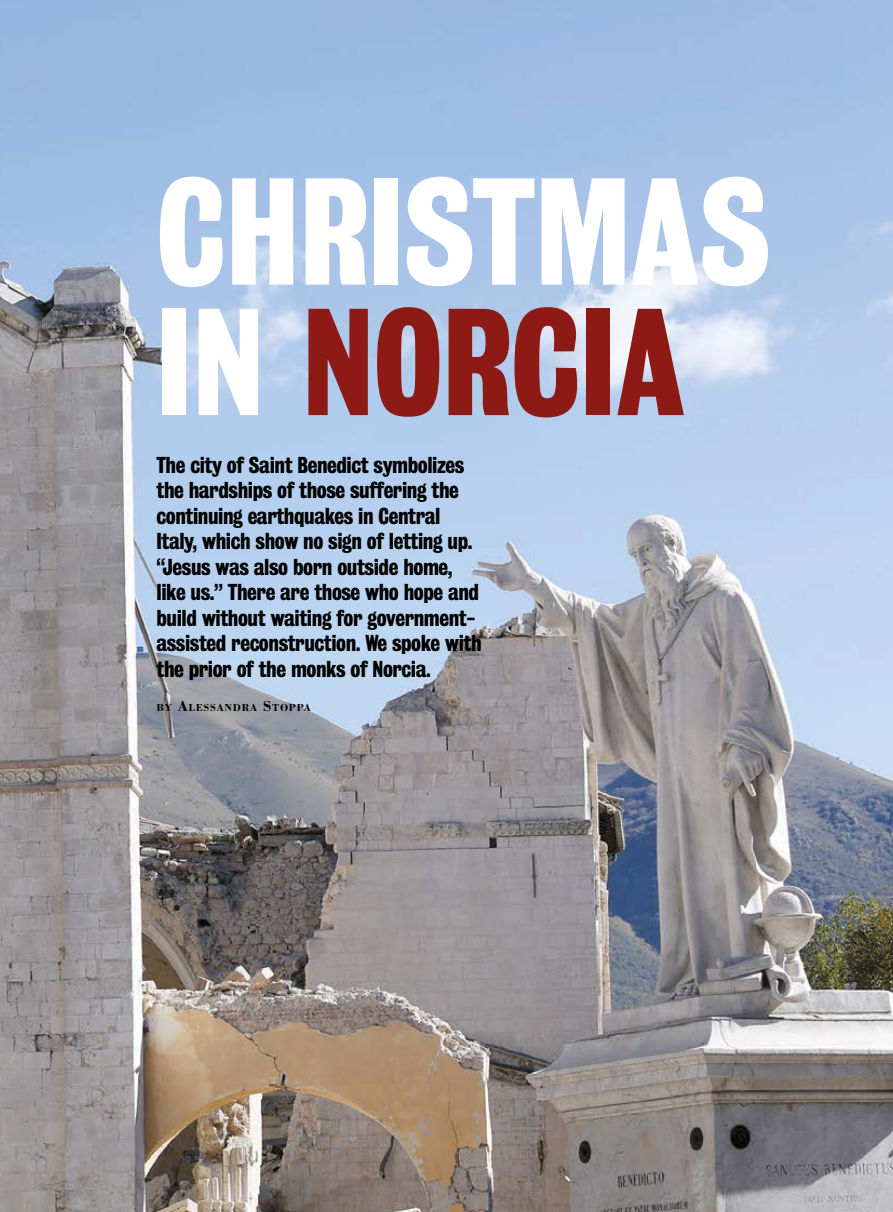
<style>
.page{position:relative;width:893px;height:1212px;background:#fff}
.page>*{position:absolute;margin:0;border:0;box-sizing:border-box;transform-origin:0 0}
.t1{font:138.3px "Bureau Grot Three Seven";color:#fff}
.t2{font:138.3px "Bureau Grot Three Seven";color:#8d1a14}
.t3{font:21px/25.5px "Bureau Grot Three Seven";letter-spacing:-.02em;color:#000}
.t4{font:700 10.5px "Bodoni";letter-spacing:.07em;color:#000}
.s1{color:#fff}
.s2{font-size:15px}
</style>
<div class="page">
<img style="left:0;top:0;width:893px;height:1212px">
<h1 class="t1" style="left:156px;top:152px;width:616px">CHRISTMAS</h1>
<h1 class="t2" style="left:156px;top:282px;width:530px"><span class="s1">IN</span> NORCIA</h1>
<p class="t3" style="left:156px;top:452px;width:327px">The city of Saint Benedict symbolizes the hardships of those suffering the continuing earthquakes in Central Italy, which show no sign of letting up. “Jesus was also born outside home, like us.” There are those who hope and build without waiting for government&shy;assisted reconstruction. We spoke with the prior of the monks of Norcia.</p>
<p class="t4" style="left:156px;top:701px;width:156px">BY <span class="s2">A</span>LESSANDRA <span class="s2">S</span>TOPPA</p>
</div>
